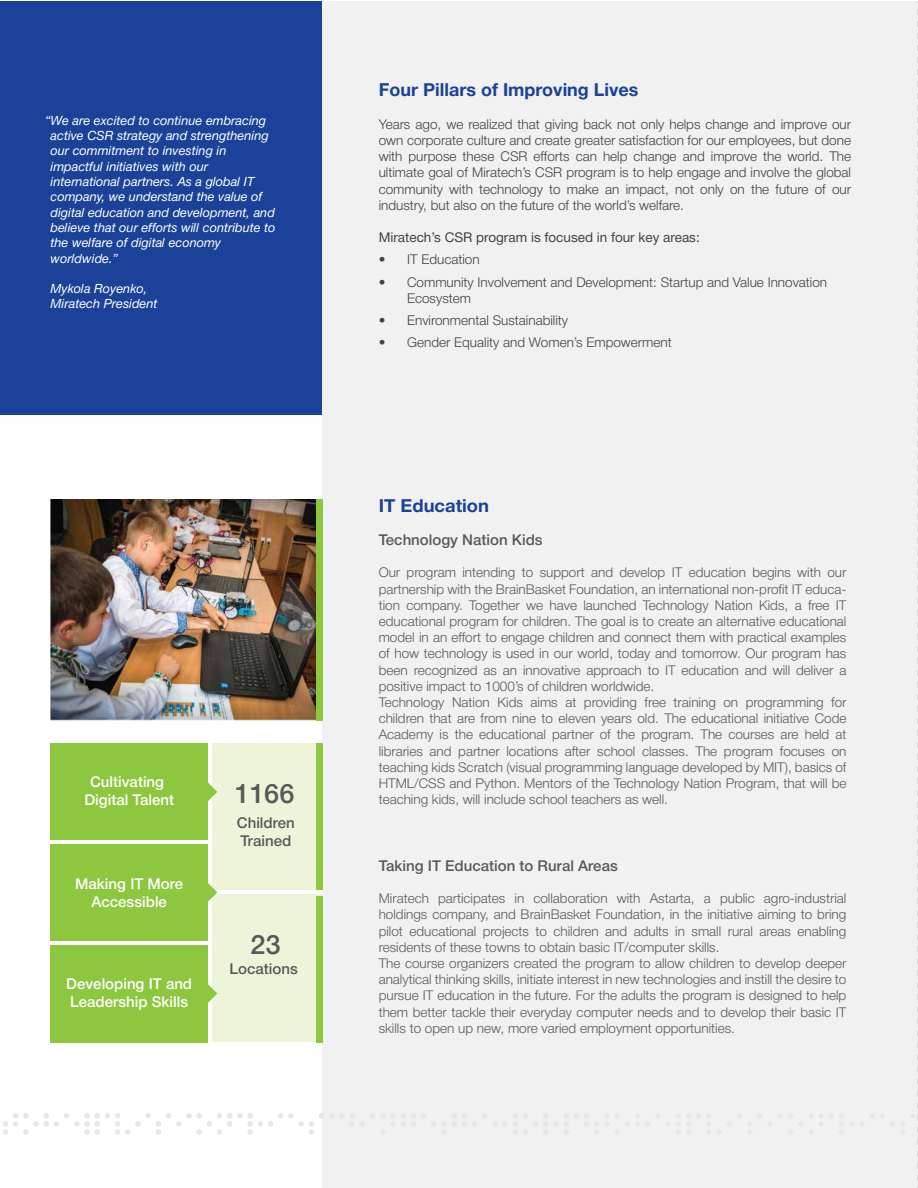
<style>
.page{position:relative;width:918px;height:1188px;background:#fff}
.page>*{position:absolute;margin:0;border:0;box-sizing:border-box;transform-origin:0 0}
.t1{font:500 27px "Helvetica Neue Cyr";color:#58595b}
.t2{font:700 18px "Helvetica Neue Cyr";color:#1b4298}
.t3{font:500 15px/18px "Helvetica Neue Cyr";color:#fff;text-align:center}
.t4{font:500 15px/18px "Helvetica Neue Cyr";color:#58595b}
.t5{font:300 13.5px/16.2px "Helvetica Neue Cyr";color:#58595b}
.t6{font:300 13.5px/16.2px "Helvetica Neue Cyr";color:#414042;text-align:justify}
.t7{font:13.5px "Helvetica Neue Cyr";color:#414042}
.t8{font:italic 12.75px/15.3px "Helvetica Neue Cyr";color:#fff}
</style>
<div class="page">
<img style="left:51px;top:499px;width:265px;height:221px">
<div style="left:0;top:2px;width:323px;height:413px;background:#1b4298"></div>
<div style="left:323px;top:2px;width:595px;height:1186px;background:#f1f1f2"></div>
<div style="left:316px;top:499px;width:7px;height:221px;background:#8dc63f"></div>
<svg style="left:717px;top:1114px;width:45px;height:20px"></svg>
<svg style="left:768px;top:1114px;width:45px;height:20px"></svg>
<svg style="left:819px;top:1114px;width:45px;height:20px"></svg>
<svg style="left:870px;top:9px;width:48px;height:1179px"></svg>
<svg style="left:3px;top:1113px;width:25px;height:21px"></svg>
<svg style="left:34px;top:1113px;width:45px;height:13px"></svg>
<svg style="left:85px;top:1113px;width:208px;height:21px"></svg>
<svg style="left:299px;top:1113px;width:45px;height:21px"></svg>
<svg style="left:350px;top:1113px;width:45px;height:21px"></svg>
<svg style="left:401px;top:1113px;width:45px;height:21px"></svg>
<svg style="left:503px;top:1113px;width:45px;height:21px"></svg>
<svg style="left:452px;top:1113px;width:45px;height:13px"></svg>
<svg style="left:554px;top:1113px;width:157px;height:21px"></svg>
<div style="left:51px;top:744px;width:157px;height:96px;background:#8dc63f"></div>
<div style="left:51px;top:844px;width:157px;height:96px;background:#8dc63f"></div>
<div style="left:212px;top:744px;width:111px;height:146px;background:#eef4d9"></div>
<div style="left:212px;top:894px;width:111px;height:148px;background:#eef4d9"></div>
<div style="left:51px;top:945px;width:157px;height:97px;background:#8dc63f"></div>
<div style="left:316px;top:744px;width:7px;height:146px;background:#8dc63f"></div>
<div style="left:316px;top:896px;width:7px;height:146px;background:#8dc63f"></div>
<svg style="left:208px;top:782px;width:9px;height:19px"></svg>
<svg style="left:208px;top:883px;width:9px;height:19px"></svg>
<svg style="left:208px;top:984px;width:9px;height:19px"></svg>
<p class="t8" style="left:51px;top:113px;width:227px;text-indent:-5px">“We are excited to continue embracing active CSR strategy and strengthening our commitment to investing in impactful initiatives with our international partners. As a global IT company, we understand the value of digital education and development, and believe that our efforts will contribute to the welfare of digital economy worldwide.”</p>
<p class="t8" style="left:51px;top:281px;width:109px">Mykola Royenko,<br>Miratech President</p>
<p class="t3" style="left:84px;top:773px;width:91px">Cultivating<br>Digital Talent</p>
<p class="t3" style="left:75px;top:875px;width:110px">Making IT More<br>Accessible</p>
<p class="t3" style="left:66px;top:975px;width:127px;text-align:left">Developing IT and<br>Leadership Skills</p>
<h1 class="t1" style="left:234px;top:779px;width:62px">1166</h1>
<p class="t4" style="left:237px;top:814px;width:59px">Children<br>Trained</p>
<h1 class="t1" style="left:251px;top:929px;width:32px">23</h1>
<p class="t4" style="left:230px;top:960px;width:70px">Locations</p>
<h2 class="t2" style="left:379px;top:80px;width:261px">Four Pillars of Improving Lives</h2>
<p class="t6" style="left:379px;top:116px;width:474px">Years ago, we realized that giving back not only helps change and improve our own corporate culture and create greater satisfaction for our employees, but done with purpose these CSR efforts can help change and improve the world. The ultimate goal of Miratech’s CSR program is to help engage and involve the global community with technology to make an impact, not only on the future of our industry, but also on the future of the world’s welfare.</p>
<p class="t7" style="left:379px;top:230px;width:323px">Miratech’s CSR program is focused in four key areas:</p>
<p class="t6" style="left:379px;top:252px;width:102px">• IT Education</p>
<p class="t6" style="left:407px;top:274px;width:422px;text-indent:-28px">• Community Involvement and Development: Startup and Value Innovation<br>Ecosystem</p>
<p class="t6" style="left:379px;top:312px;width:191px">• Environmental Sustainability</p>
<p class="t6" style="left:379px;top:335px;width:294px">• Gender Equality and Women’s Empowerment</p>
<h2 class="t2" style="left:379px;top:496px;width:112px">IT Education</h2>
<p class="t4" style="left:379px;top:531px;width:166px">Technology Nation Kids</p>
<p class="t5" style="left:379px;top:565px;width:469px">Our program intending to support and develop IT education begins with our partnership with the BrainBasket Foundation, an international non-profit IT educa&shy;tion company. Together we have launched Technology Nation Kids, a free IT educational program for children. The goal is to create an alternative educational model in an effort to engage children and connect them with practical examples of how technology is used in our world, today and tomorrow. Our program has been recognized as an innovative approach to IT education and will deliver a positive impact to 1000’s of children worldwide.<br>Technology Nation Kids aims at providing free training on programming for children that are from nine to eleven years old. The educational initiative Code Academy is the educational partner of the program. The courses are held at libraries and partner locations after school classes. The program focuses on teaching kids Scratch (visual programming language developed by MIT), basics of HTML/CSS and Python. Mentors of the Technology Nation Program, that will be teaching kids, will include school teachers as well.</p>
<p class="t4" style="left:379px;top:857px;width:241px">Taking IT Education to Rural Areas</p>
<p class="t5" style="left:379px;top:891px;width:469px">Miratech participates in collaboration with Astarta, a public agro-industrial holdings company, and BrainBasket Foundation, in the initiative aiming to bring pilot educational projects to children and adults in small rural areas enabling residents of these towns to obtain basic IT/computer skills.<br>The course organizers created the program to allow children to develop deeper analytical thinking skills, initiate interest in new technologies and instill the desire to pursue IT education in the future. For the adults the program is designed to help them better tackle their everyday computer needs and to develop their basic IT skills to open up new, more varied employment opportunities.</p>
</div>
